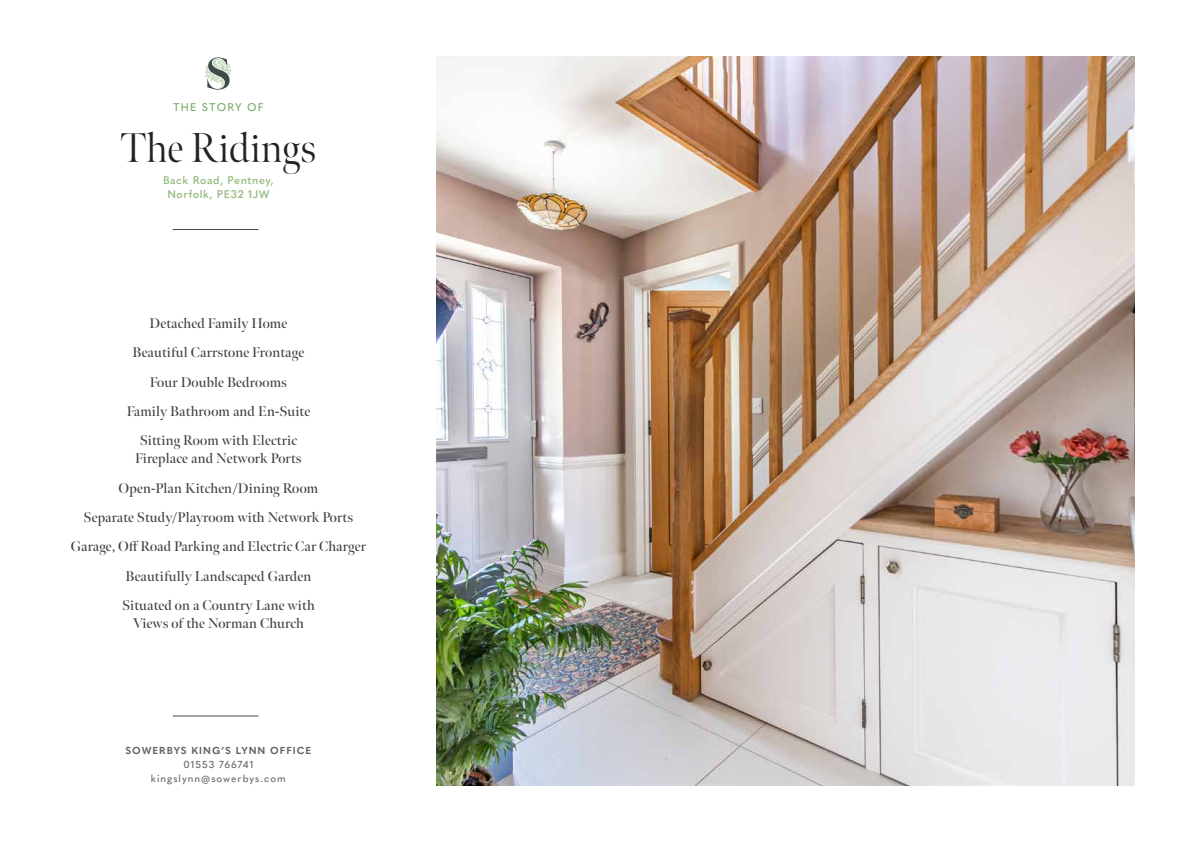
<style>
.page{position:relative;width:1191px;height:842px;background:#fff}
.page>*{position:absolute;margin:0;border:0;box-sizing:border-box;transform-origin:0 0}
.t1{font:300 41.5px "Meno Banner";color:#222223}
.t2{font:600 14px/29.3px "Meno Banner";letter-spacing:.01em;color:#434141;text-align:center}
.t3{font:600 11px/14px "Quasimoda";letter-spacing:.05em;color:#96ba81;text-align:center}
.t4{font:500 11px "Quasimoda";letter-spacing:.1em;color:#76aa62}
.t5{font:500 10px/14px "Quasimoda";letter-spacing:.1em;color:#5e6662;text-align:center}
.t6{font:700 10px "Quasimoda";letter-spacing:.1em;color:#5e6662}
</style>
<div class="page">
<img style="left:437px;top:57px;width:697px;height:728px">
<hr style="left:173px;top:715px;width:85px;height:1px;background:#3e4b47">
<hr style="left:173px;top:229px;width:85px;height:1px;background:#3e4b47">
<svg style="left:205px;top:57px;width:27px;height:33px"></svg>
<p class="t4" style="left:173px;top:99px;width:92px">THE STORY OF</p>
<h1 class="t1" style="left:120px;top:123px;width:197px">The Ridings</h1>
<p class="t3" style="left:163px;top:172px;width:112px">Back Road, Pentney,<br>Norfolk, PE32 1JW</p>
<p class="t2" style="left:127px;top:309px;width:185px">Detached Family Home<br>Beautiful Carrstone Frontage<br>Four Double Bedrooms<br>Family Bathroom and En-Suite<br>Sitting Room with Electric</p>
<p class="t2" style="left:71px;top:444px;width:296px">Fireplace and Network Ports<br>Open-Plan Kitchen/Dining Room<br>Separate Study/Playroom with Network Ports Garage, Off Road Parking and Electric Car Charger Beautifully Landscaped Garden<br>Situated on a Country Lane with</p>
<p class="t2" style="left:133px;top:609px;width:173px">Views of the Norman Church</p>
<p class="t6" style="left:125px;top:743px;width:187px">SOWERBYS KING’S LYNN OFFICE</p>
<p class="t5" style="left:151px;top:757px;width:136px">01553 766741 kingslynn@sowerbys.com</p>
</div>
